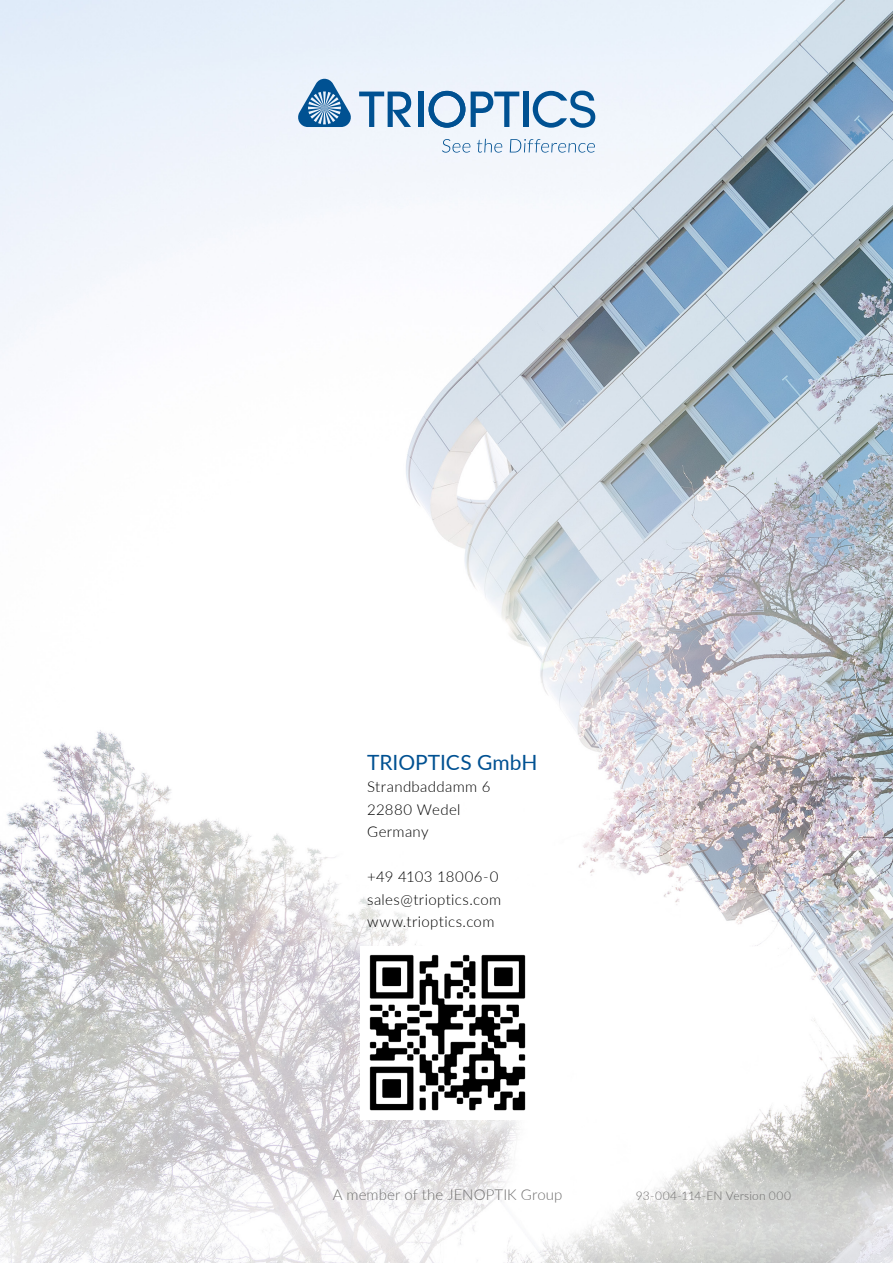
<style>
.page{position:relative;width:893px;height:1263px;background:#fff}
.page>*{position:absolute;margin:0;border:0;box-sizing:border-box;transform-origin:0 0}
.t1{font:21px "Lato";color:#005192}
.t2{font:300 15px/22.5px "Lato";letter-spacing:.025em;color:#000}
.t3{font:300 15px "Lato";letter-spacing:.005em;color:#706f6f}
.t4{font:300 12px "Lato";letter-spacing:.01em;color:#706f6f}
</style>
<div class="page">
<img style="left:0;top:0;width:893px;height:1263px">
<svg style="left:359px;top:92px;width:52px;height:35px"></svg>
<div style="left:418px;top:92px;width:5px;height:35px;background:#005192"></div>
<svg style="left:429px;top:91px;width:36px;height:37px"></svg>
<svg style="left:471px;top:92px;width:48px;height:35px"></svg>
<div style="left:523px;top:92px;width:5px;height:35px;background:#005192"></div>
<svg style="left:533px;top:91px;width:62px;height:37px"></svg>
<svg style="left:298px;top:79px;width:53px;height:48px"></svg>
<svg style="left:442px;top:139px;width:28px;height:14px"></svg>
<svg style="left:477px;top:139px;width:25px;height:14px"></svg>
<svg style="left:510px;top:139px;width:85px;height:14px"></svg>
<img style="left:361px;top:946px;width:173px;height:173px">
<h1 class="t1" style="left:367px;top:747px;width:172px">TRIOPTICS GmbH</h1>
<p class="t2" style="left:367px;top:775px;width:125px">Strandbaddamm 6<br>22880 Wedel<br>Germany</p>
<p class="t2" style="left:367px;top:865px;width:136px">+49 4103 18006-0 sales@trioptics.com www.trioptics.com</p>
<p class="t3" style="left:333px;top:1184px;width:231px">A member of the JENOPTIK Group</p>
<p class="t4" style="left:636px;top:1187px;width:157px">93-004-114-EN Version 000</p>
</div>
